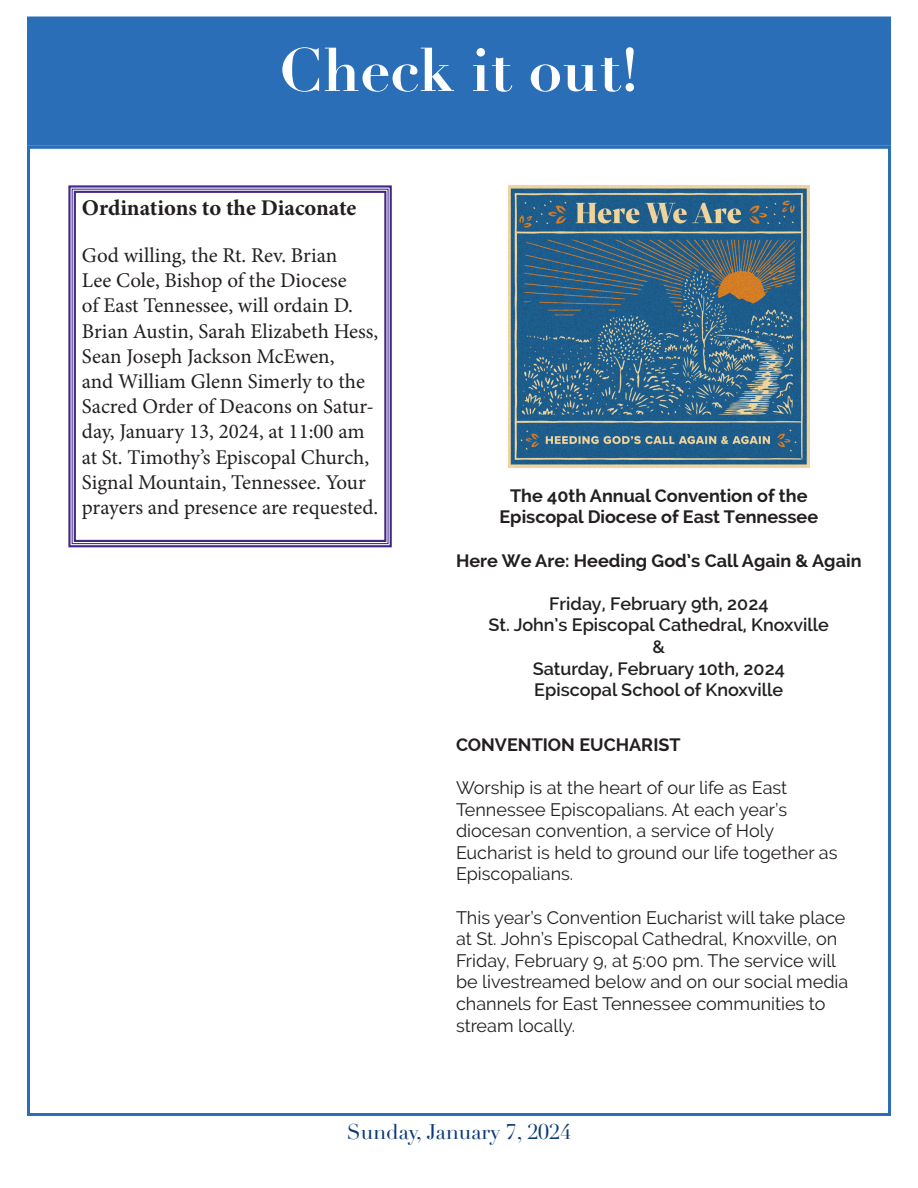
<style>
.page{position:relative;width:918px;height:1188px;background:#fff}
.page>*{position:absolute;margin:0;border:0;box-sizing:border-box;transform-origin:0 0}
.t1{font:700 60px "Didot LT Pro";color:#fff}
.t2{font:700 22.5px "Minion Pro";color:#231f20}
.t3{font:21px/25.2px "Minion Pro";color:#231f20}
.t4{font:21px "Didot LT Pro";color:#0b3975}
.t5{font:18px/21.6px "Raleway";color:#231f20}
.t6{font:700 18px "Raleway";color:#231f20}
.t7{font:600 18px "Raleway";color:#231f20}
</style>
<div class="page">
<div style="left:27px;top:16px;width:864px;height:130px;background:#296eb7;border:3px solid #296eb7"></div>
<svg style="left:68px;top:185px;width:324px;height:363px"></svg>
<div style="left:74px;top:191px;width:312px;height:351px;border:2px solid #432987"></div>
<img style="left:508px;top:185px;width:301px;height:282px">
<p class="t1" style="left:279px;top:33px;width:361px">Check it out!</p>
<p class="t2" style="left:82px;top:192px;width:276px">Ordinations to the Diaconate</p>
<p class="t3" style="left:82px;top:243px;width:298px">God willing, the Rt. Rev. Brian<br>Lee Cole, Bishop of the Diocese<br>of East Tennessee, will ordain D.<br>Brian Austin, Sarah Elizabeth Hess, Sean Joseph Jackson McEwen,<br>and William Glenn Simerly to the Sacred Order of Deacons on Satur&shy;day, January 13, 2024, at 11:00 am at St. Timothy’s Episcopal Church, Signal Mountain, Tennessee. Your prayers and presence are requested.</p>
<p class="t6" style="left:510px;top:485px;width:299px">The 40th Annual Convention of the</p>
<p class="t6" style="left:499px;top:507px;width:320px">Episcopal Diocese of East Tennessee</p>
<p class="t6" style="left:456px;top:550px;width:407px">Here We Are: Heeding God’s Call Again &amp; Again</p>
<p class="t7" style="left:549px;top:593px;width:221px">Friday, February 9th, 2024</p>
<p class="t7" style="left:489px;top:615px;width:342px">St. John’s Episcopal Cathedral, Knoxville</p>
<p class="t7" style="left:652px;top:636px;width:14px">&amp;</p>
<p class="t7" style="left:533px;top:658px;width:253px">Saturday, February 10th, 2024</p>
<p class="t7" style="left:534px;top:679px;width:251px">Episcopal School of Knoxville</p>
<p class="t6" style="left:456px;top:734px;width:226px">CONVENTION EUCHARIST</p>
<p class="t5" style="left:456px;top:777px;width:383px">Worship is at the heart of our life as East Tennessee Episcopalians. At each year’s diocesan convention, a service of Holy Eucharist is held to ground our life together as Episcopalians.</p>
<p class="t5" style="left:456px;top:906px;width:394px">This year’s Convention Eucharist will take place at St. John’s Episcopal Cathedral, Knoxville, on Friday, February 9, at 5:00 pm. The service will be livestreamed below and on our social media channels for East Tennessee communities to stream locally.</p>
<p class="t4" style="left:347px;top:1119px;width:226px">Sunday, January 7, 2024</p>
</div>
